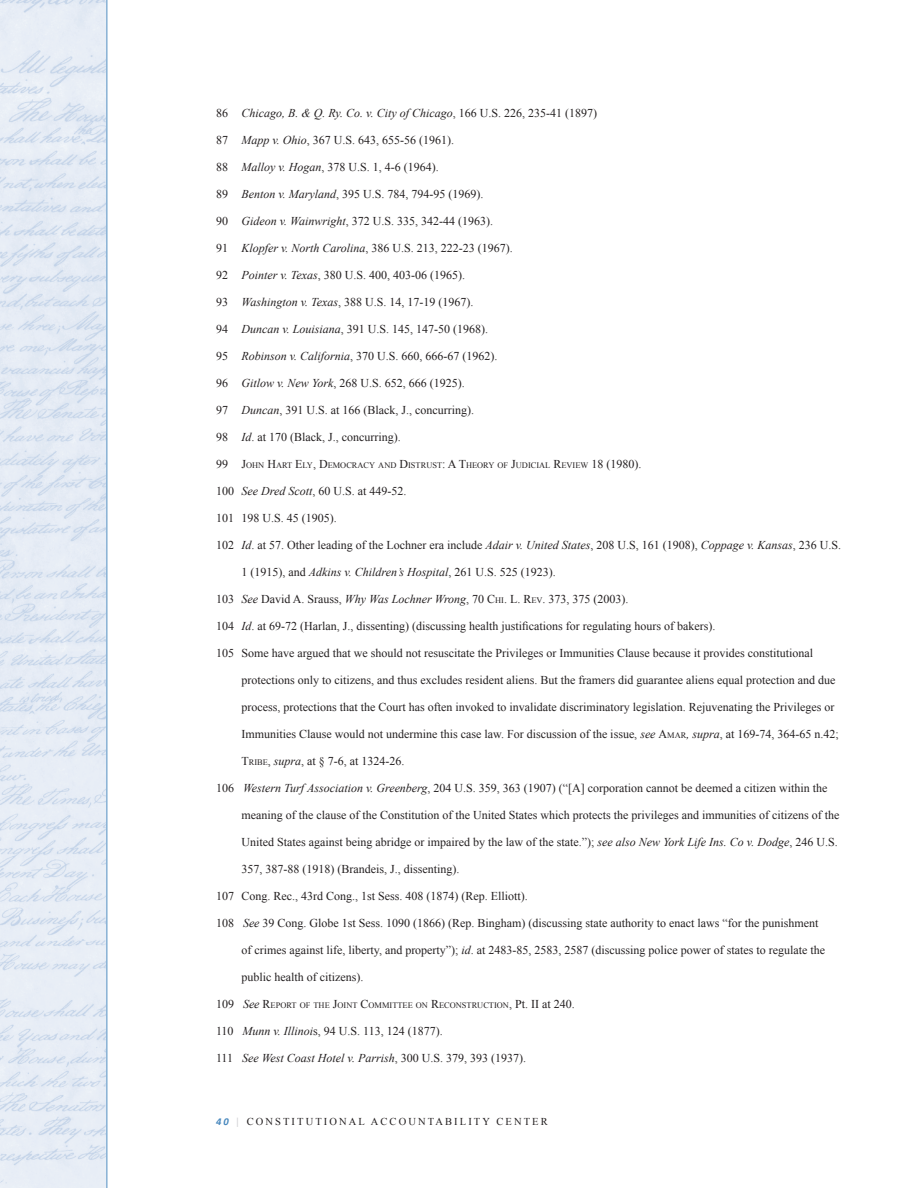
<style>
.page{position:relative;width:918px;height:1188px;background:#fff}
.page>*{position:absolute;margin:0;border:0;box-sizing:border-box;transform-origin:0 0}
.Endnotes{font:12px "Times New Roman";color:#231f20}
.Endnotes-2{font:italic 12px "Times New Roman";color:#231f20}
.t1{font:10.5px "Times New Roman";letter-spacing:.2em;color:#231f20}
.Endnotes-3{font:8.4px "Times New Roman";color:#231f20}
.s1{font-style:normal}
.s2{font-style:italic}
.s3{font-size:12px}
.s4{font-style:inherit}
.s5{font-size:8.4px}
.s6{font-style:italic;font-size:12px}
.s7{font-family:"Calibri";font-weight:700;font-style:italic;color:#4a89be}
.s8{font-family:"Calibri";color:#d1d2d4}
</style>
<div class="page">
<img style="left:0;top:0;width:106px;height:1188px">
<hr style="left:106px;top:0;width:1px;height:1188px;background:#4a89be">
<p class="Endnotes-2" style="left:216px;top:105px;width:383px"><span class="s1">86</span> Chicago, B. &amp; Q. Ry. Co. v. City of Chicago<span class="s1">, 166 U.S. 226, 235-41 (1897)</span></p>
<p class="Endnotes" style="left:216px;top:132px;width:240px">87 <span class="s2">Mapp v. Ohio</span>, 367 U.S. 643, 655-56 (1961).</p>
<p class="Endnotes" style="left:216px;top:159px;width:224px">88 <span class="s2">Malloy v. Hogan</span>, 378 U.S. 1, 4-6 (1964).</p>
<p class="Endnotes" style="left:216px;top:186px;width:269px">89 <span class="s2">Benton v. Maryland</span>, 395 U.S. 784, 794-95 (1969).</p>
<p class="Endnotes" style="left:216px;top:213px;width:279px">90 <span class="s2">Gideon v. Wainwright</span>, 372 U.S. 335, 342-44 (1963).</p>
<p class="Endnotes" style="left:216px;top:240px;width:298px">91 <span class="s2">Klopfer v. North Carolina</span>, 386 U.S. 213, 222-23 (1967).</p>
<p class="Endnotes" style="left:216px;top:267px;width:251px">92 <span class="s2">Pointer v. Texas</span>, 380 U.S. 400, 403-06 (1965).</p>
<p class="Endnotes" style="left:216px;top:294px;width:259px">93 <span class="s2">Washington v. Texas</span>, 388 U.S. 14, 17-19 (1967).</p>
<p class="Endnotes" style="left:216px;top:321px;width:274px">94 <span class="s2">Duncan v. Louisiana</span>, 391 U.S. 145, 147-50 (1968).</p>
<p class="Endnotes" style="left:216px;top:348px;width:283px">95 <span class="s2">Robinson v. California</span>, 370 U.S. 660, 666-67 (1962).</p>
<p class="Endnotes" style="left:216px;top:375px;width:250px">96 <span class="s2">Gitlow v. New York</span>, 268 U.S. 652, 666 (1925).</p>
<p class="Endnotes" style="left:216px;top:402px;width:260px">97 <span class="s2">Duncan</span>, 391 U.S. at 166 (Black, J., concurring).</p>
<p class="Endnotes" style="left:216px;top:429px;width:186px">98 <span class="s2">Id</span>. at 170 (Black, J., concurring).</p>
<p class="Endnotes-3" style="left:216px;top:460px;width:137px"><span class="s3">99</span> <span class="s3">J</span>OHN <span class="s3">H</span>ART <span class="s3">E</span>LY<span class="s3">, D</span>EMOCRAC</p>
<p class="Endnotes-3" style="left:369px;top:460px;width:274px">Y AND <span class="s3">D</span>ISTRUST<span class="s3">: A T</span>HEORY OF <span class="s3">J</span>UDICIAL <span class="s3">R</span>EVIEW <span class="s3">18 (1980).</span></p>
<p class="Endnotes" style="left:216px;top:483px;width:192px">100 <span class="s2">See Dred Scott</span>, 60 U.S. at 449-52.</p>
<p class="Endnotes" style="left:216px;top:510px;width:122px">101 198 U.S. 45 (1905).</p>
<p class="Endnotes" style="left:216px;top:537px;width:627px">102 <span class="s2">Id</span>. at 57. Other leading of the Lochner era include <span class="s2">Adair v. United States</span>, 208 U.S, 161 (1908), <span class="s2">Coppage v. Kansas</span>, 236 U.S.</p>
<p class="Endnotes" style="left:242px;top:564px;width:316px">1 (1915), and <span class="s2">Adkins v. Children’s Hospital</span>, 261 U.S. 525 (1923).</p>
<p class="Endnotes" style="left:216px;top:591px;width:414px">103 <span class="s2">See</span> David A. Srauss, <span class="s2">Why Was Lochner Wrong</span>, 70 <span class="s4">C</span><span class="s5">HI</span><span class="s4">. L. R</span><span class="s5">EV</span>. 373, 375 (2003).</p>
<p class="Endnotes" style="left:216px;top:618px;width:501px">104 <span class="s2">Id</span>. at 69-72 (Harlan, J., dissenting) (discussing health justifications for regulating hours of bakers).</p>
<p class="Endnotes" style="left:216px;top:645px;width:599px">105 Some have argued that we should not resuscitate the Privileges or Immunities Clause because it provides constitutional</p>
<p class="Endnotes" style="left:242px;top:672px;width:595px">protections only to citizens, and thus excludes resident aliens. But the framers did guarantee aliens equal protection and due</p>
<p class="Endnotes" style="left:242px;top:699px;width:594px">process, protections that the Court has often invoked to invalidate discriminatory legislation. Rejuvenating the Privileges or</p>
<p class="Endnotes" style="left:242px;top:726px;width:599px">Immunities Clause would not undermine this case law. For discussion of the issue, <span class="s2">see</span> <span class="s4">A</span><span class="s5">MAR</span><span class="s2">, supra</span>, at 169-74, 364-65 n.42;</p>
<p class="Endnotes" style="left:242px;top:753px;width:165px"><span class="s4">T</span><span class="s5">RIBE</span>, <span class="s2">supra</span>, at § 7-6, at 1324-26.</p>
<p class="Endnotes" style="left:216px;top:780px;width:613px">106 <span class="s2">Western Turf Association v. Greenberg</span>, 204 U.S. 359, 363 (1907) (“[A] corporation cannot be deemed a citizen within the</p>
<p class="Endnotes" style="left:242px;top:807px;width:599px">meaning of the clause of the Constitution of the United States which protects the privileges and immunities of citizens of the</p>
<p class="Endnotes" style="left:242px;top:834px;width:598px">United States against being abridge or impaired by the law of the state.”); <span class="s2">see also New York Life Ins. Co v. Dodge</span>, 246 U.S.</p>
<p class="Endnotes" style="left:242px;top:861px;width:219px">357, 387-88 (1918) (Brandeis, J., dissenting).</p>
<p class="Endnotes" style="left:216px;top:888px;width:313px">107 Cong. Rec., 43rd Cong., 1st Sess. 408 (1874) (Rep. Elliott).</p>
<p class="Endnotes" style="left:216px;top:915px;width:604px">108 <span class="s2">See</span> 39 Cong. Globe 1st Sess. 1090 (1866) (Rep. Bingham) (discussing state authority to enact laws “for the punishment</p>
<p class="Endnotes" style="left:242px;top:942px;width:585px">of crimes against life, liberty, and property”); <span class="s2">id</span>. at 2483-85, 2583, 2587 (discussing police power of states to regulate the</p>
<p class="Endnotes" style="left:242px;top:969px;width:123px">public health of citizens).</p>
<p class="Endnotes-3" style="left:216px;top:1000px;width:360px"><span class="s3">109</span> <span class="s6">See</span> <span class="s3">R</span>EPORT OF THE <span class="s3">J</span>OINT <span class="s3">C</span>OMMITTEE ON <span class="s3">R</span>ECONSTRUCTION<span class="s3">, Pt. II at 240.</span></p>
<p class="Endnotes" style="left:216px;top:1023px;width:228px">110 <span class="s2">Munn v. Illinoi</span>s, 94 U.S. 113, 124 (1877).</p>
<p class="Endnotes-2" style="left:216px;top:1050px;width:312px"><span class="s1">111</span> See West Coast Hotel v. Parrish<span class="s1">, 300 U.S. 379, 393 (1937).</span></p>
<p class="t1" style="left:216px;top:1114px;width:333px"><span class="s7">40</span> <span class="s8">|</span> CONSTITUTIONAL ACCOUNTABILITY CENTER</p>
</div>
